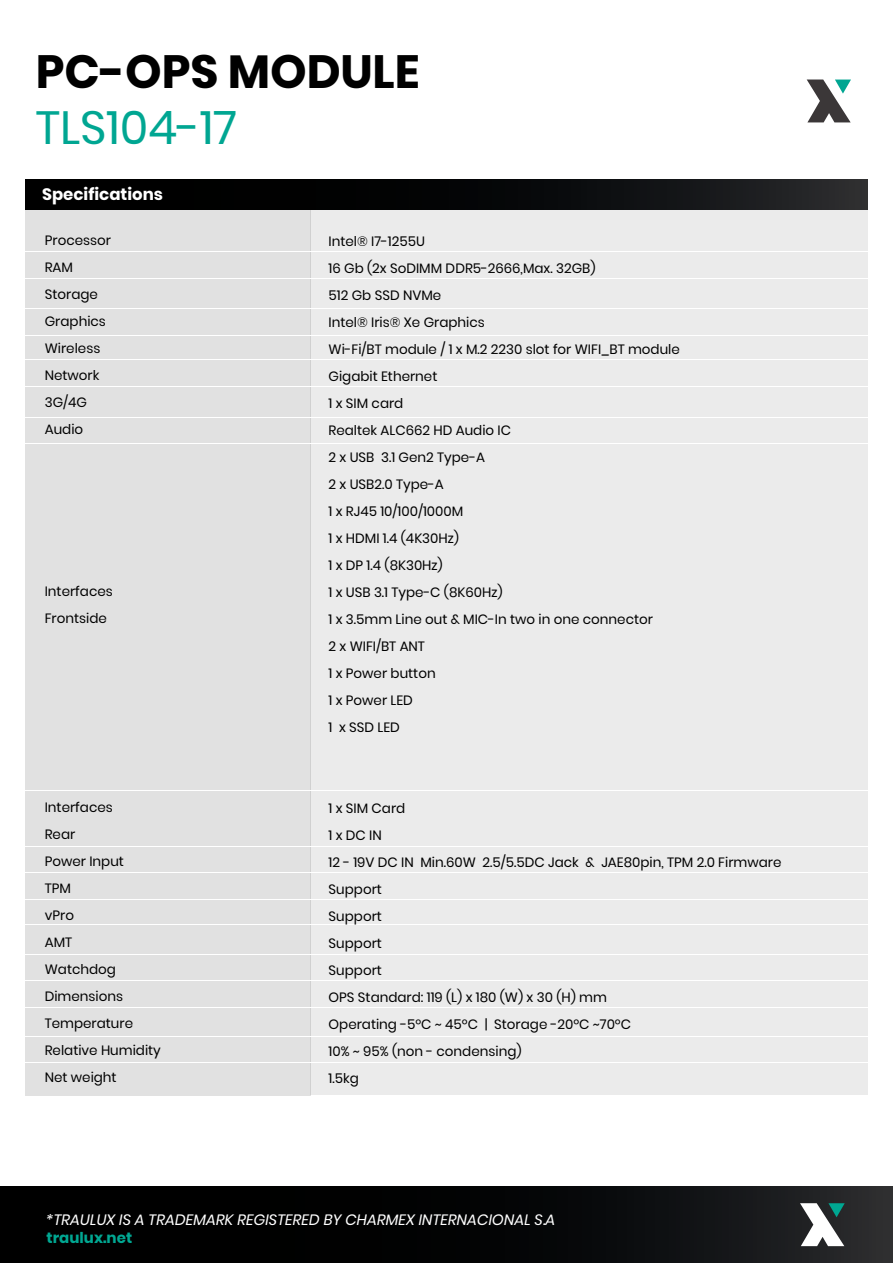
<style>
.page{position:relative;width:893px;height:1263px;background:#fff}
.page>*{position:absolute;margin:0;border:0;box-sizing:border-box;transform-origin:0 0}
.t1{font:700 46.5px "Poppins";color:#000}
.t2{font:46.5px "Poppins";color:#00a692}
.t3{font:700 16.5px "Poppins";color:#fff}
.t4{font:italic 15px "Poppins";color:#fff}
.t5{font:700 15px "Poppins";color:#00a792}
.t6{font:13.5px/27px "Poppins";color:#000}
</style>
<div class="page">
<div style="left:310px;top:180px;width:558px;height:915px;background:#ebebeb"></div>
<div style="left:25px;top:180px;width:285px;height:915px;background:#e1e1e1"></div>
<hr style="left:25px;top:251px;width:843px;height:1px;background:#fff">
<hr style="left:25px;top:278px;width:843px;height:1px;background:#fff">
<hr style="left:25px;top:308px;width:843px;height:1px;background:#fff">
<hr style="left:25px;top:335px;width:843px;height:1px;background:#fff">
<hr style="left:25px;top:359px;width:843px;height:1px;background:#fff">
<hr style="left:25px;top:386px;width:843px;height:1px;background:#fff">
<hr style="left:25px;top:417px;width:843px;height:1px;background:#fff">
<hr style="left:25px;top:443px;width:843px;height:1px;background:#fff">
<hr style="left:25px;top:790px;width:843px;height:1px;background:#fff">
<hr style="left:25px;top:872px;width:843px;height:1px;background:#fff">
<hr style="left:25px;top:899px;width:843px;height:1px;background:#fff">
<hr style="left:25px;top:924px;width:843px;height:1px;background:#fff">
<hr style="left:25px;top:846px;width:843px;height:1px;background:#fff">
<hr style="left:25px;top:954px;width:843px;height:1px;background:#fff">
<hr style="left:25px;top:1007px;width:843px;height:1px;background:#fff">
<hr style="left:25px;top:1036px;width:843px;height:1px;background:#fff">
<hr style="left:25px;top:1062px;width:843px;height:1px;background:#fff">
<hr style="left:25px;top:980px;width:843px;height:1px;background:#fff">
<svg style="left:25px;top:180px;width:843px;height:29px;background:#0a0b0c"></svg>
<svg style="left:0;top:1186px;width:893px;height:77px;background:#080909"></svg>
<svg style="left:800px;top:1203px;width:45px;height:43px"></svg>
<svg style="left:807px;top:80px;width:44px;height:42px"></svg>
<h1 class="t1" style="left:36px;top:45px;width:386px">PC-OPS MODULE</h1>
<h1 class="t2" style="left:36px;top:101px;width:203px">TLS104-17</h1>
<p class="t3" style="left:42px;top:185px;width:122px">Specifications</p>
<p class="t6" style="left:45px;top:227px;width:68px">Processor<br>RAM<br>Storage<br>Graphics<br>Wireless<br>Network<br>3G/4G<br>Audio</p>
<p class="t6" style="left:45px;top:577px;width:70px">Interfaces<br>Frontside</p>
<p class="t6" style="left:45px;top:793px;width:118px">Interfaces<br>Rear<br>Power Input<br>TPM<br>vPro<br>AMT<br>Watchdog<br>Dimensions<br>Temperature<br>Relative Humidity<br>Net weight</p>
<p class="t6" style="left:329px;top:228px;width:353px">Intel® I7-1255U<br>16 Gb (2x SoDIMM DDR5-2666,Max. 32GB)<br>512 Gb SSD NVMe<br>Intel® Iris® Xe Graphics<br>Wi-Fi/BT module / 1 x M.2 2230 slot for WIFI_BT module<br>Gigabit Ethernet<br>1 x SIM card<br>Realtek ALC662 HD Audio IC<br>2 x USB 3.1 Gen2 Type-A<br>2 x USB2.0 Type-A<br>1 x RJ45 10/100/1000M<br>1 x HDMI 1.4 (4K30Hz)<br>1 x DP 1.4 (8K30Hz)<br>1 x USB 3.1 Type-C (8K60Hz)<br>1 x 3.5mm Line out &amp; MIC-In two in one connector<br>2 x WIFI/BT ANT<br>1 x Power button<br>1 x Power LED<br>1 x SSD LED</p>
<p class="t6" style="left:329px;top:795px;width:454px">1 x SIM Card<br>1 x DC IN<br>12 - 19V DC IN Min.60W 2.5/5.5DC Jack &amp; JAE80pin, TPM 2.0 Firmware<br>Support<br>Support<br>Support<br>Support<br>OPS Standard: 119 (L) x 180 (W) x 30 (H) mm<br>Operating -5ºC ~ 45ºC | Storage -20ºC ~70ºC<br>10% ~ 95% (non - condensing)<br>1.5kg</p>
<p class="t4" style="left:47px;top:1211px;width:510px">*TRAULUX IS A TRADEMARK REGISTERED BY CHARMEX INTERNACIONAL S.A</p>
<p class="t5" style="left:47px;top:1229px;width:87px">traulux.net</p>
</div>
